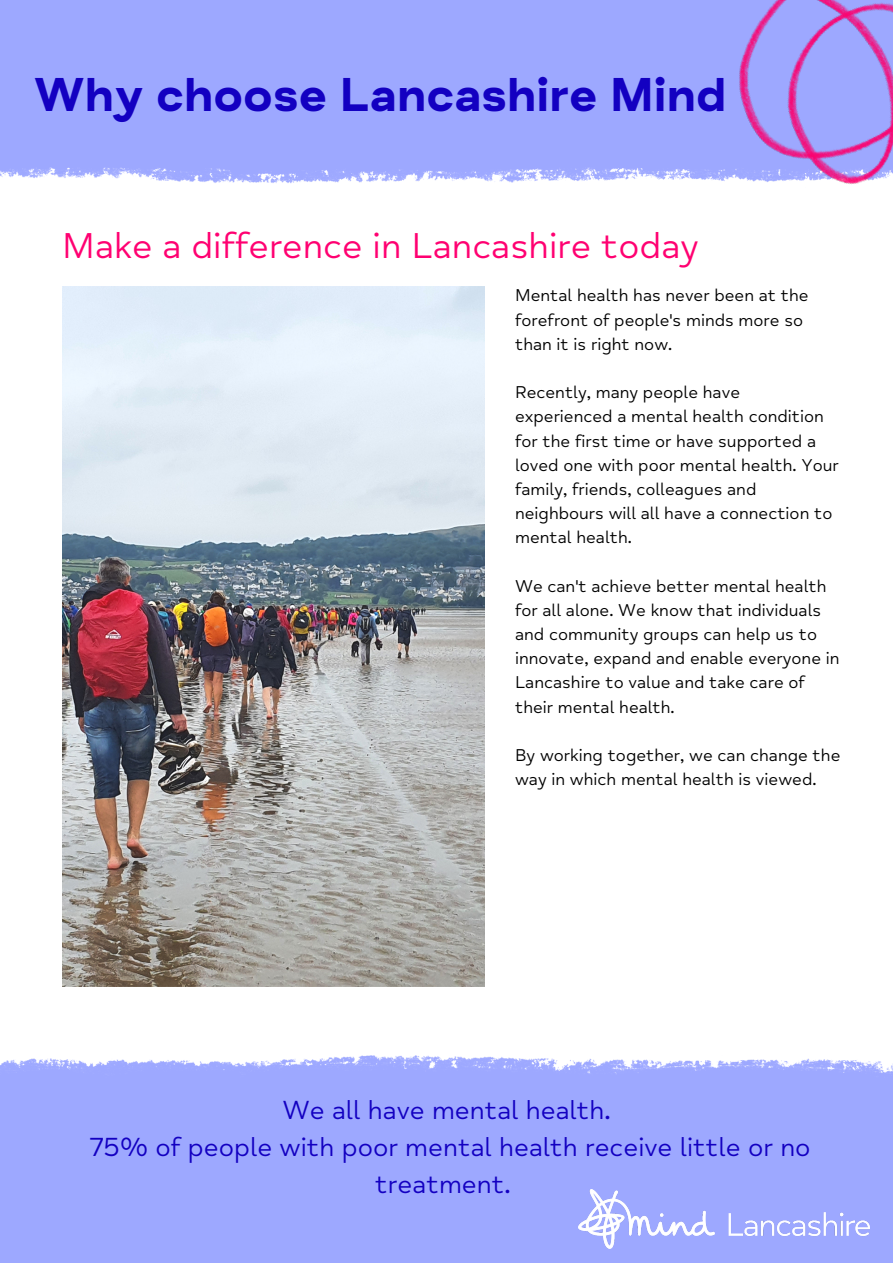
<style>
.page{position:relative;width:893px;height:1263px;background:#fff}
.page>*{position:absolute;margin:0;border:0;box-sizing:border-box;transform-origin:0 0}
.t1{font:700 48.75px "Mind Meridian";color:#1300c1}
.t2{font:36.75px "Mind Meridian";color:#ff0071}
.t3{font:26.78px/37.1px "Mind Meridian";color:#1300c1;text-align:center}
.t4{font:17.48px/24.2px "Mind Meridian";color:#000}
</style>
<div class="page">
<div style="left:0;top:0;width:664px;height:184px;background:#9da8ff"></div>
<div style="left:0;top:1055px;width:893px;height:208px;background:#9da8ff"></div>
<img style="left:578px;top:1189px;width:291px;height:59px">
<img style="left:62px;top:286px;width:422px;height:700px">
<img style="left:664px;top:0;width:229px;height:184px">
<h1 class="t1" style="left:34px;top:65px;width:694px">Why choose Lancashire Mind</h1>
<h2 class="t2" style="left:62px;top:223px;width:638px">Make a difference in Lancashire today</h2>
<p class="t4" style="left:515px;top:284px;width:295px">Mental health has never been at the forefront of people's minds more so than it is right now.</p>
<p class="t4" style="left:515px;top:380px;width:325px">Recently, many people have experienced a mental health condition for the first time or have supported a loved one with poor mental health. Your family, friends, colleagues and neighbours will all have a connection to mental health.</p>
<p class="t4" style="left:515px;top:574px;width:326px">We can't achieve better mental health for all alone. We know that individuals and community groups can help us to innovate, expand and enable everyone in Lancashire to value and take care of their mental health.</p>
<p class="t4" style="left:515px;top:743px;width:327px">By working together, we can change the way in which mental health is viewed.</p>
<h3 class="t3" style="left:90px;top:1092px;width:722px">We all have mental health.<br>75% of people with poor mental health receive little or no treatment.</h3>
</div>
